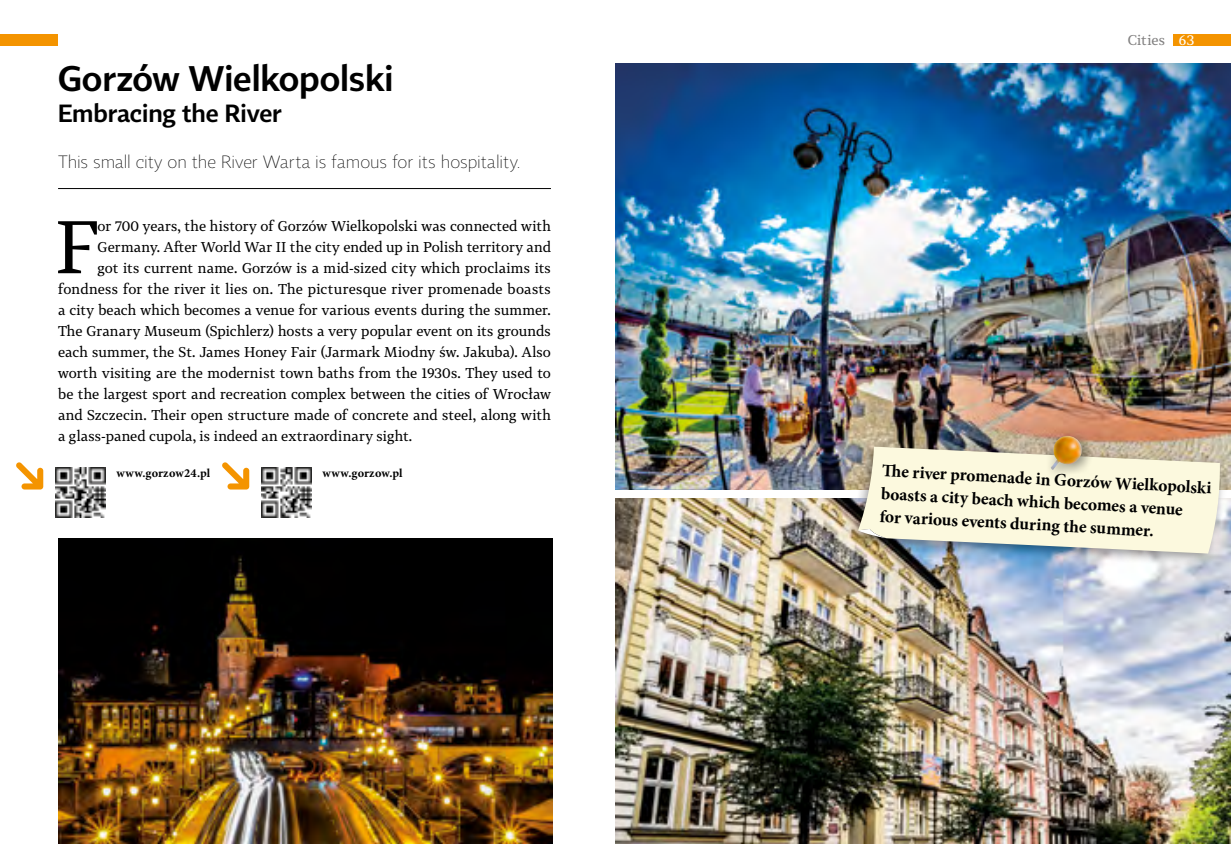
<style>
.page{position:relative;width:1231px;height:844px;background:#fff}
.page>*{position:absolute;margin:0;border:0;box-sizing:border-box;transform-origin:0 0}
.t1{font:73.15px "Tabac G3";color:#000}
.t2{font:300 35px "Tabac Sans";letter-spacing:-.005em;color:#000}
.t3{font:300 24.5px "Tabac Sans";letter-spacing:-.005em;color:#000}
.t4{font:700 17.5px/22.8px "Minion Pro";color:#000}
.t5{font:100 17.5px "Tabac Sans";color:#000}
.t6{font:14px "Tabac G3";letter-spacing:.005em;color:#000}
.t7{font:14px "Tabac G3";letter-spacing:.015em;color:#818080}
.t8{font:700 12.25px "Minion Pro";letter-spacing:.02em;color:#000}
.s1{color:#fff}
</style>
<div class="page">
<img style="left:615px;top:63px;width:615px;height:427px">
<img style="left:615px;top:498px;width:615px;height:345px">
<img style="left:58px;top:538px;width:494px;height:305px">
<div style="left:846px;top:441px;width:381px;height:126px;background:#000;opacity:.4"></div>
<svg style="left:858px;top:446px;width:362px;height:107px;background:#e9e7d1"></svg>
<svg style="left:222px;top:462px;width:27px;height:27px"></svg>
<img style="left:262px;top:467px;width:49px;height:50px">
<svg style="left:16px;top:462px;width:27px;height:27px"></svg>
<img style="left:56px;top:467px;width:49px;height:50px">
<div style="left:1045px;top:430px;width:49px;height:52px;background:#000;opacity:.4"></div>
<img style="left:1049px;top:436px;width:34px;height:34px">
<hr style="left:58px;top:188px;width:493px;height:1px;background:#000">
<div style="left:1172px;top:33px;width:58px;height:12px;background:#f49400"></div>
<div style="left:0;top:33px;width:58px;height:12px;background:#f49400"></div>
<h2 class="t2" style="left:58px;top:57px;width:337px">Gorzów Wielkopolski</h2>
<h3 class="t3" style="left:58px;top:98px;width:225px">Embracing the River</h3>
<p class="t5" style="left:58px;top:151px;width:463px">This small city on the River Warta is famous for its hospitality.</p>
<h1 class="t1" style="left:55px;top:197px;width:45px">F</h1>
<p class="t6" style="left:98px;top:216px;width:455px">or 700 years, the history of Gorzów Wielkopolski was connected with</p>
<p class="t6" style="left:98px;top:237px;width:455px">Germany. After World War II the city ended up in Polish territory and</p>
<p class="t6" style="left:98px;top:258px;width:455px">got its current name. Gorzów is a mid-sized city which proclaims its</p>
<p class="t6" style="left:58px;top:279px;width:494px">fondness for the river it lies on. The picturesque river promenade boasts</p>
<p class="t6" style="left:58px;top:300px;width:494px">a city beach which becomes a venue for various events during the summer.</p>
<p class="t6" style="left:58px;top:321px;width:494px">The Granary Museum (Spichlerz) hosts a very popular event on its grounds</p>
<p class="t6" style="left:58px;top:342px;width:494px">each summer, the St. James Honey Fair (Jarmark Miodny św. Jakuba). Also</p>
<p class="t6" style="left:58px;top:363px;width:494px">worth visiting are the modernist town baths from the 1930s. They used to</p>
<p class="t6" style="left:58px;top:384px;width:494px">be the largest sport and recreation complex between the cities of Wrocław</p>
<p class="t6" style="left:58px;top:405px;width:494px">and Szczecin. Their open structure made of concrete and steel, along with</p>
<p class="t6" style="left:58px;top:426px;width:355px">a glass-paned cupola, is indeed an extraordinary sight.</p>
<p class="t8" style="left:116px;top:464px;width:95px">www.gorzow24.pl</p>
<p class="t8" style="left:322px;top:464px;width:82px">www.gorzow.pl</p>
<p class="t7" style="left:1127px;top:30px;width:68px">Cities <span class="s1">63</span></p>
<p class="t4" style="left:882px;top:459px;width:331px;rotate:3deg">Th e river promenade in Gorzów Wielkopolski boasts a city beach which becomes a venue<br>for various events during the summer.</p>
</div>
